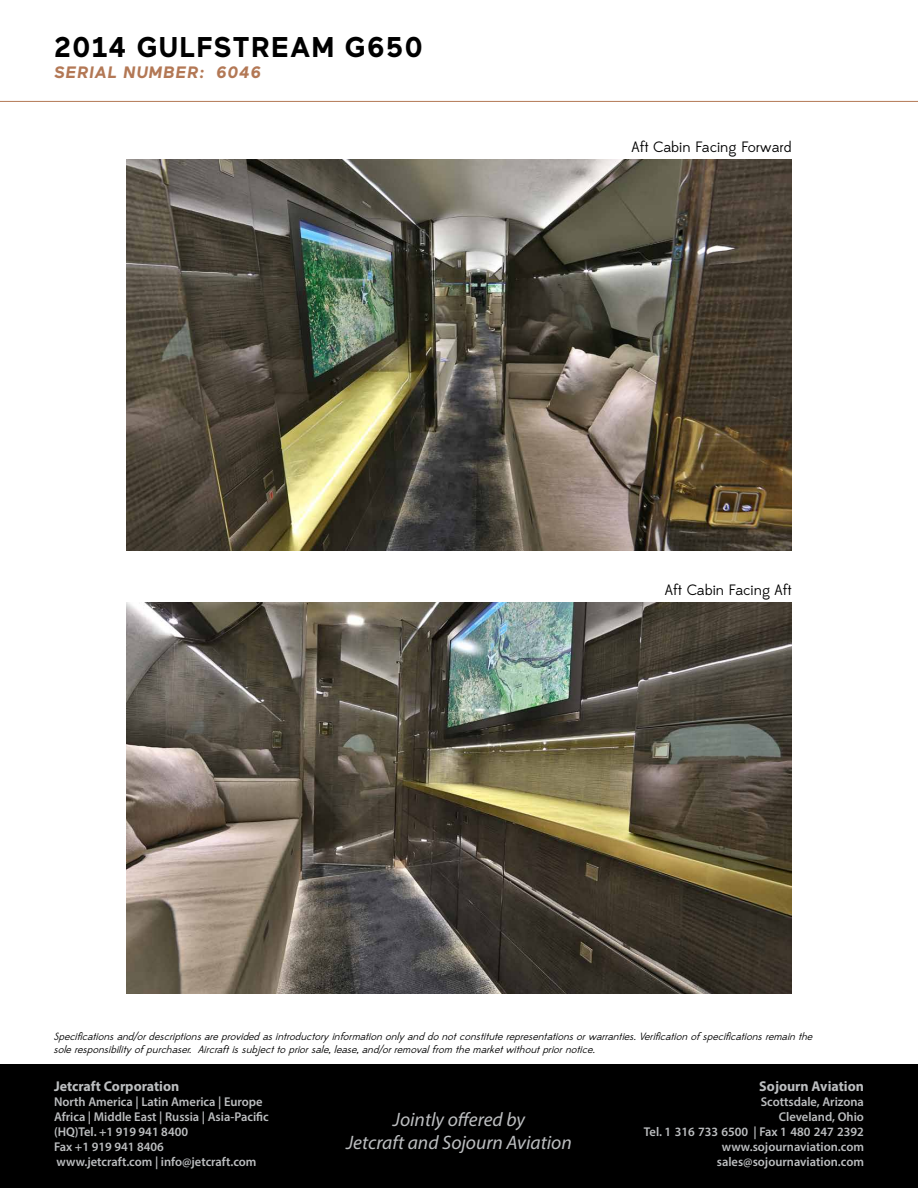
<style>
.page{position:relative;width:918px;height:1188px;background:#fff}
.page>*{position:absolute;margin:0;border:0;box-sizing:border-box;transform-origin:0 0}
.t1{font:700 28.5px "Maax";letter-spacing:.05em;color:#000}
.t2{font:italic 19.5px/23.4px "Myriad Pro";color:#bcbec0;text-align:center}
.t3{font:italic 700 16.5px "Maax";letter-spacing:.05em;color:#b37855}
.t4{font:15px "Edmondsans";color:#000}
.t5{font:700 14.25px "Myriad Pro";color:#bcbec0}
.t6{font:600 12.75px/15px "Myriad Pro";color:#bcbec0}
.t7{font:italic 10.5px/12.6px "Edmondsans";color:#000}
</style>
<div class="page">
<hr style="left:0;top:101px;width:918px;height:1px;background:#b37855">
<div style="left:0;top:1065px;width:918px;height:123px;background:#000"></div>
<img style="left:126px;top:159px;width:666px;height:391px">
<img style="left:126px;top:602px;width:666px;height:391px">
<h1 class="t1" style="left:54px;top:31px;width:370px">2014 GULFSTREAM G650</h1>
<h3 class="t3" style="left:54px;top:63px;width:208px">SERIAL NUMBER: 6046</h3>
<h3 class="t4" style="left:631px;top:138px;width:162px">Aft Cabin Facing Forward</h3>
<h3 class="t4" style="left:665px;top:582px;width:128px">Aft Cabin Facing Aft</h3>
<p class="t7" style="left:53px;top:1031px;width:764px">Specificationsand/ordescriptionsareprovidedasintroductoryinformationonlyanddonotconstituterepresentationsorwarranties.Verificationof specificationsremainthe soleresponsibilityof purchaser. Aircraftissubjecttopriorsale,lease,and/orremovalfrom themarketwithoutpriornotice.</p>
<h3 class="t5" style="left:54px;top:1077px;width:127px">Jetcraft Corporation</h3>
<p class="t6" style="left:54px;top:1094px;width:216px">North America | Latin America | Europe<br>Africa | Middle East | Russia | Asia-Pacific (HQ)Tel. +1 919 941 8400<br>Fax +1 919 941 8406<br>www.jetcraft.com | info@jetcraft.com</p>
<h2 class="t2" style="left:346px;top:1107px;width:227px">Jointly offered by<br>Jetcraft and Sojourn Aviation</h2>
<h3 class="t5" style="left:759px;top:1077px;width:106px">Sojourn Aviation</h3>
<p class="t6" style="left:644px;top:1094px;width:222px;text-align:right">Scottsdale, Arizona<br>Cleveland, Ohio<br>Tel. 1 316 733 6500 | Fax 1 480 247 2392 www.sojournaviation.com sales@sojournaviation.com</p>
</div>
